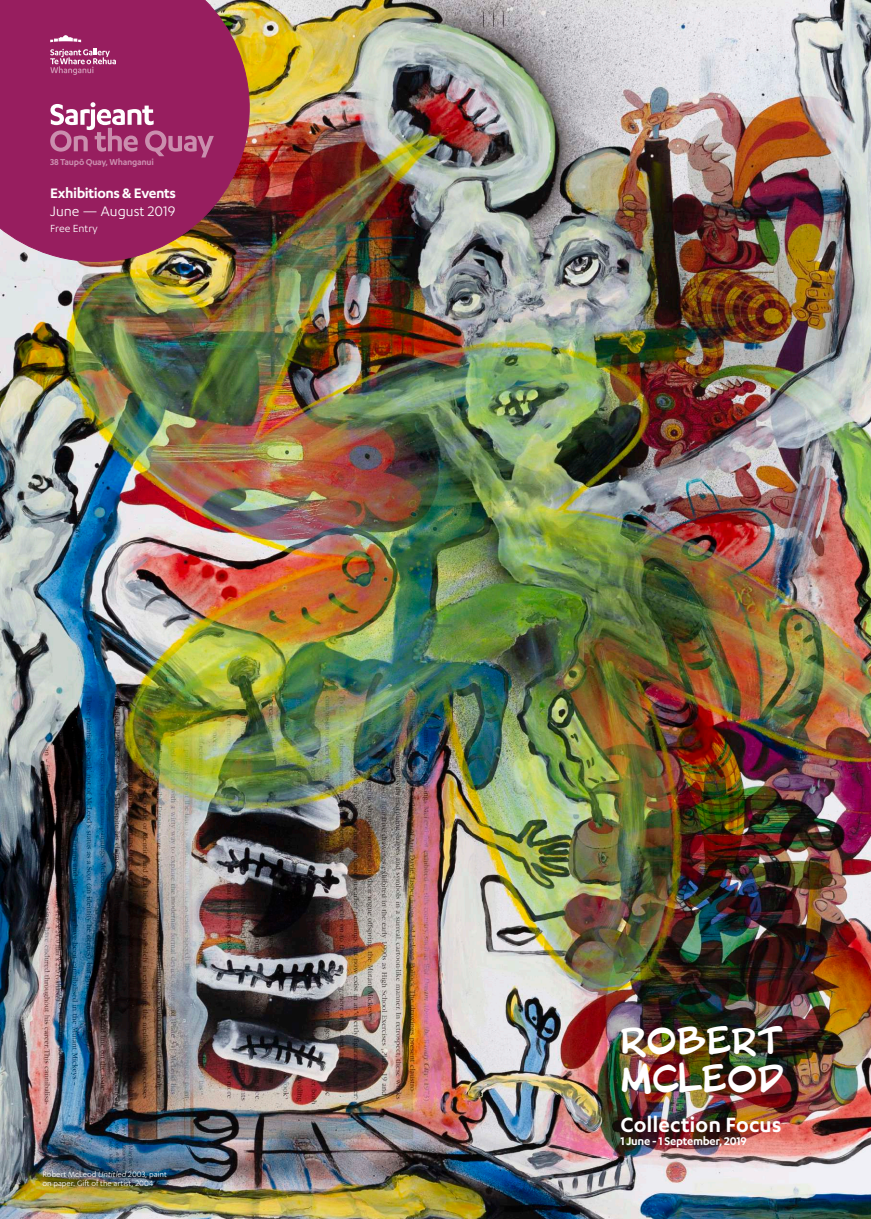
<style>
.page{position:relative;width:871px;height:1219px;background:#fff}
.page>*{position:absolute;margin:0;border:0;box-sizing:border-box;transform-origin:0 0}
.t1{font:32px/38px "Blambot Pro BB";color:#fff}
.t2{font:600 24px "Karbon";color:#fff}
.t3{font:600 16px "Karbon";letter-spacing:-.025em;color:#fff}
.t4{font:16px "Karbon";color:#fff}
.t5{font:600 13px "Karbon";letter-spacing:-.025em;color:#fff}
.t6{font:12px "Karbon";color:#fff}
.t7{font:600 10px "Karbon";letter-spacing:-.025em;color:#fff}
.t8{font:9px/9px "Karbon";color:#fff}
.s1{font-style:italic}
</style>
<div class="page">
<img style="left:0;top:0;width:870px;height:1219px">
<svg style="left:0;top:0;width:250px;height:262px;background:#972b5c"></svg>
<svg style="left:50px;top:102px;width:164px;height:55px;background:#ab4a7e"></svg>
<svg style="left:50px;top:49px;width:66px;height:26px;background:#af5284"></svg>
<svg style="left:50px;top:35px;width:31px;height:7px"></svg>
<img style="left:12px;top:1137px;width:181px;height:82px">
<p class="t7" style="left:50px;top:156px;width:105px">38 Taupō Quay, Whanganui</p>
<h3 class="t3" style="left:50px;top:184px;width:127px">Exhibitions &amp; Events</h3>
<h3 class="t4" style="left:50px;top:203px;width:127px">June — August 2019</h3>
<h3 class="t6" style="left:50px;top:222px;width:49px">Free Entry</h3>
<p class="t8" style="left:42px;top:1170px;width:126px">Robert McLeod <span class="s1">Untitled</span> 2003, paint on paper. Gift of the artist, 2004</p>
<h1 class="t1" style="left:620px;top:1022px;width:165px">Robert<br>McLeod</h1>
<h2 class="t2" style="left:620px;top:1111px;width:162px">Collection Focus</h2>
<h3 class="t5" style="left:620px;top:1134px;width:128px">1 June - 1 September, 2019</h3>
</div>
